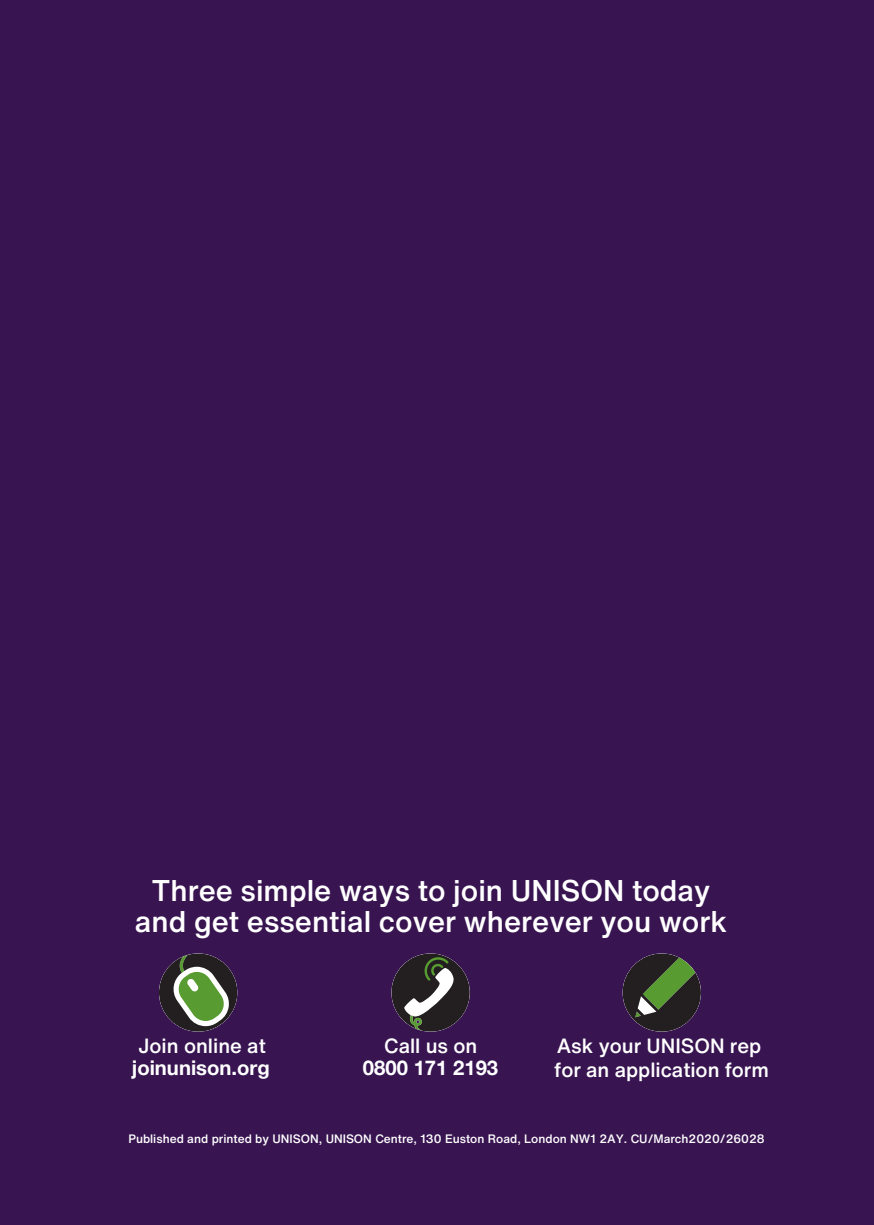
<style>
.page{position:relative;width:874px;height:1225px;background:#fff}
.page>*{position:absolute;margin:0;border:0;box-sizing:border-box;transform-origin:0 0}
.t1{font:500 29.4px/31.2px "Helvetica Now Text";color:#fff;text-align:center}
.t2{font:700 20.2px/22px "Helvetica Neue";color:#fff;text-align:center}
.t3{font:500 20.2px/24.4px "Helvetica Now Text";color:#fff}
.A_heads{font:500 12px "Helvetica Now Text";color:#fff}
.s1{font-family:"Helvetica Now Text";font-weight:500}
</style>
<div class="page">
<div style="left:0;top:0;width:873px;height:1225px;background:#381451"></div>
<svg style="left:159px;top:953px;width:78px;height:78px"></svg>
<svg style="left:622px;top:953px;width:78px;height:78px"></svg>
<svg style="left:391px;top:953px;width:78px;height:78px"></svg>
<p class="t1" style="left:135px;top:874px;width:593px">Three simple ways to join UNISON today and get essential cover wherever you work</p>
<p class="t2" style="left:132px;top:1035px;width:139px"><span class="s1">Join online at </span>joinunison.org</p>
<p class="t3" style="left:554px;top:1032px;width:216px">Ask your UNISON rep for an application form</p>
<p class="t2" style="left:363px;top:1035px;width:137px"><span class="s1">Call us on<br></span>0800 171 2193</p>
<p class="A_heads" style="left:128px;top:1130px;width:637px">Published and printed by UNISON, UNISON Centre, 130 Euston Road, London NW1 2AY. CU/March2020/26028</p>
</div>
